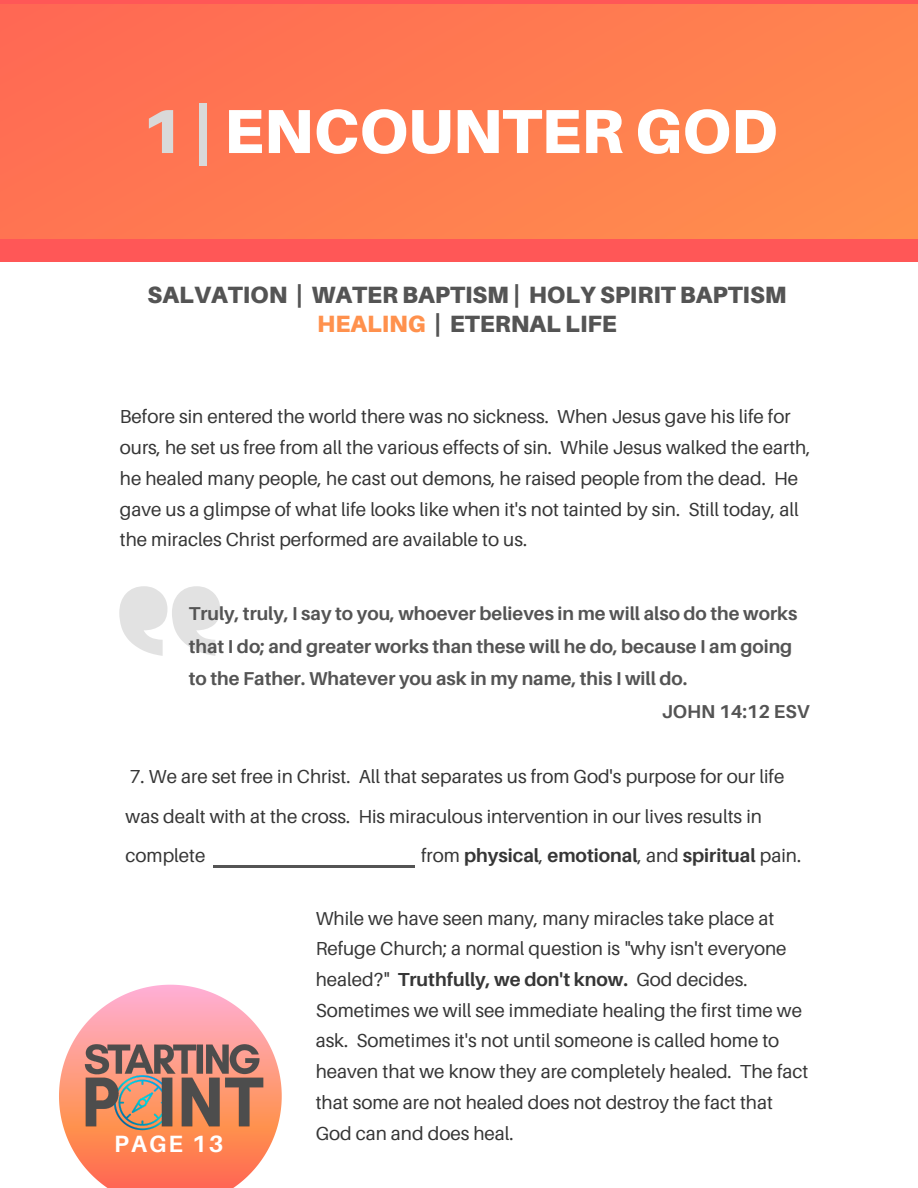
<style>
.page{position:relative;width:918px;height:1188px;background:#fff}
.page>*{position:absolute;margin:0;border:0;box-sizing:border-box;transform-origin:0 0}
.t1{font:900 62.25px "Aileron";color:#fff}
.t2{font:900 23.55px "Aileron";color:#545454}
.t3{font:700 23.55px "Aileron";letter-spacing:.09em;color:#fff}
.t4{font:18.9px/30.8px "Aileron";color:#363636}
.t5{font:700 18.9px "Aileron";color:#363636}
.t6{font:700 18.6px "Aileron";color:#545454}
.s1{color:#d9d9d9}
.s2{color:#ff914d}
.s3{font-weight:400}
.s4{font-weight:700}
</style>
<div class="page">
<svg style="left:59px;top:985px;width:223px;height:203px"></svg>
<img style="left:76px;top:1037px;width:192px;height:94px">
<div style="left:0;top:0;width:918px;height:250px;background:linear-gradient(to right,#ff6e53,#ff8a4e)"></div>
<div style="left:0;top:240px;width:918px;height:22px;background:#ff5757"></div>
<hr style="left:0;top:0;width:918px;height:3px;background:#ff5757">
<hr style="left:213px;top:866px;width:202px;height:2px;background:#545454">
<svg style="left:119px;top:586px;width:101px;height:70px"></svg>
<h1 class="t1" style="left:142px;top:93px;width:638px"><span class="s1">1 |</span> ENCOUNTER GOD</h1>
<h2 class="t2" style="left:148px;top:280px;width:640px">SALVATION | WATER BAPTISM | HOLY SPIRIT BAPTISM</h2>
<h2 class="t2" style="left:317px;top:310px;width:301px"><span class="s2">HEALING</span> | ETERNAL LIFE</h2>
<p class="t4" style="left:120px;top:401px;width:692px">Before sin entered the world there was no sickness. When Jesus gave his life for ours, he set us free from all the various effects of sin. While Jesus walked the earth, he healed many people, he cast out demons, he raised people from the dead. He gave us a glimpse of what life looks like when it's not tainted by sin. Still today, all the miracles Christ performed are available to us.</p>
<h3 class="t6" style="left:189px;top:602px;width:610px">Truly, truly, I say to you, whoever believes in me will also do the works</h3>
<h3 class="t6" style="left:189px;top:635px;width:605px">that I do; and greater works than these will he do, because I am going</h3>
<h3 class="t6" style="left:189px;top:667px;width:500px">to the Father. Whatever you ask in my name, this I will do.</h3>
<h3 class="t6" style="left:662px;top:700px;width:149px">JOHN 14:12 ESV</h3>
<p class="t4" style="left:126px;top:757px;width:660px;line-height:39.2px">7. We are set free in Christ. All that separates us from God's purpose for our life was dealt with at the cross. His miraculous intervention in our lives results in complete</p>
<p class="t5" style="left:421px;top:843px;width:382px"><span class="s3">from</span> physical<span class="s3">,</span> emotional<span class="s3">, and</span> spiritual <span class="s3">pain.</span></p>
<p class="t3" style="left:114px;top:1129px;width:111px">PAGE 13</p>
<p class="t4" style="left:316px;top:902px;width:494px">While we have seen many, many miracles take place at Refuge Church; a normal question is "why isn't everyone healed?" <span class="s4">Truthfully, we don't know.</span> God decides.<br>Sometimes we will see immediate healing the first time we ask. Sometimes it's not until someone is called home to heaven that we know they are completely healed. The fact that some are not healed does not destroy the fact that God can and does heal.</p>
</div>
